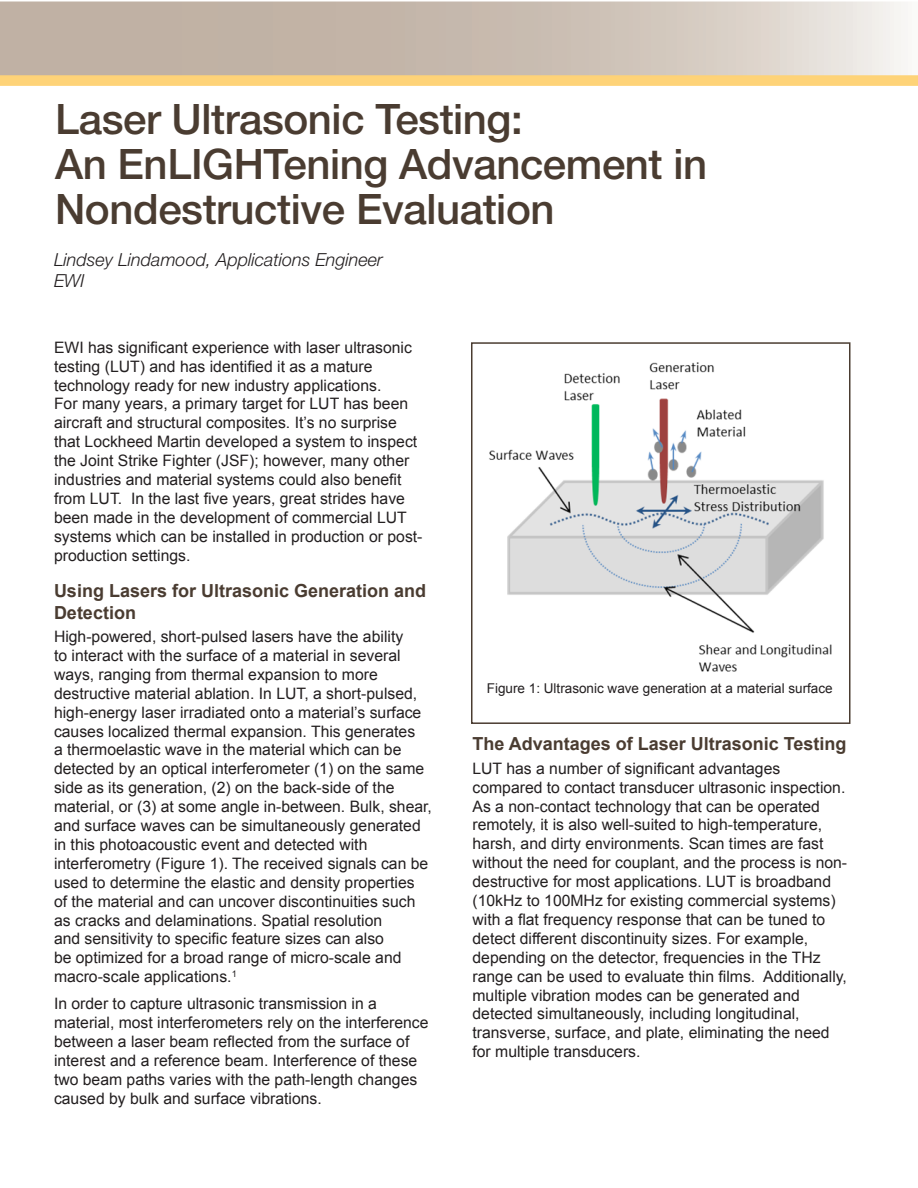
<style>
.page{position:relative;width:918px;height:1188px;background:#fff}
.page>*{position:absolute;margin:0;border:0;box-sizing:border-box;transform-origin:0 0}
.t1{font:500 42px/45px "Helvetica Neue LT Std";letter-spacing:-.01em;color:#4a3c31}
.Paragraph_Header{font:700 18px/21.6px "Arial";color:#4a3c31}
.t2{font:italic 300 18px/21.6px "Helvetica Neue LT Std";color:#231f20}
.Body_Copy{font:15.75px/18.9px "Arial";color:#231f20}
.t3{font:13.5px "Arial";color:#231f20}
</style>
<div class="page">
<svg style="left:0;top:1px;width:905px;height:74px;background:#ccc0b5"></svg>
<svg style="left:0;top:75px;width:918px;height:11px;background:#fcd27a"></svg>
<div style="left:471px;top:342px;width:379px;height:382px;border:2px solid #4a3c31"></div>
<img style="left:489px;top:362px;width:343px;height:310px">
<h1 class="t1" style="left:55px;top:96px;width:654px">Laser Ultrasonic Testing:<br>An EnLIGHTening Advancement in<br>Nondestructive Evaluation</h1>
<p class="t2" style="left:54px;top:248px;width:330px">Lindsey Lindamood, Applications Engineer<br>EWI</p>
<p class="Body_Copy" style="left:54px;top:338px;width:370px">EWI has significant experience with laser ultrasonic testing (LUT) and has identified it as a mature technology ready for new industry applications.<br>For many years, a primary target for LUT has been aircraft and structural composites. It’s no surprise that Lockheed Martin developed a system to inspect the Joint Strike Fighter (JSF); however, many other industries and material systems could also benefit from LUT. In the last five years, great strides have been made in the development of commercial LUT systems which can be installed in production or post&shy;production settings.</p>
<p class="Paragraph_Header" style="left:54px;top:581px;width:374px">Using Lasers for Ultrasonic Generation and<br>Detection</p>
<p class="Body_Copy" style="left:54px;top:627px;width:380px">High-powered, short-pulsed lasers have the ability<br>to interact with the surface of a material in several ways, ranging from thermal expansion to more destructive material ablation. In LUT, a short-pulsed, high-energy laser irradiated onto a material’s surface causes localized thermal expansion. This generates<br>a thermoelastic wave in the material which can be detected by an optical interferometer (1) on the same side as its generation, (2) on the back-side of the material, or (3) at some angle in-between. Bulk, shear, and surface waves can be simultaneously generated in this photoacoustic event and detected with interferometry (Figure 1). The received signals can be used to determine the elastic and density properties<br>of the material and can uncover discontinuities such as cracks and delaminations. Spatial resolution<br>and sensitivity to specific feature sizes can also<br>be optimized for a broad range of micro-scale and macro-scale applications.<sup>1</sup></p>
<p class="Body_Copy" style="left:54px;top:994px;width:376px">In order to capture ultrasonic transmission in a material, most interferometers rely on the interference between a laser beam reflected from the surface of interest and a reference beam. Interference of these two beam paths varies with the path-length changes caused by bulk and surface vibrations.</p>
<p class="t3" style="left:487px;top:679px;width:347px">Figure 1: Ultrasonic wave generation at a material surface</p>
<p class="Paragraph_Header" style="left:472px;top:734px;width:376px">The Advantages of Laser Ultrasonic Testing</p>
<p class="Body_Copy" style="left:472px;top:759px;width:376px">LUT has a number of significant advantages compared to contact transducer ultrasonic inspection.<br>As a non-contact technology that can be operated remotely, it is also well-suited to high-temperature, harsh, and dirty environments. Scan times are fast without the need for couplant, and the process is non&shy;destructive for most applications. LUT is broadband (10kHz to 100MHz for existing commercial systems) with a flat frequency response that can be tuned to detect different discontinuity sizes. For example, depending on the detector, frequencies in the THz range can be used to evaluate thin films. Additionally, multiple vibration modes can be generated and detected simultaneously, including longitudinal, transverse, surface, and plate, eliminating the need for multiple transducers.</p>
</div>
